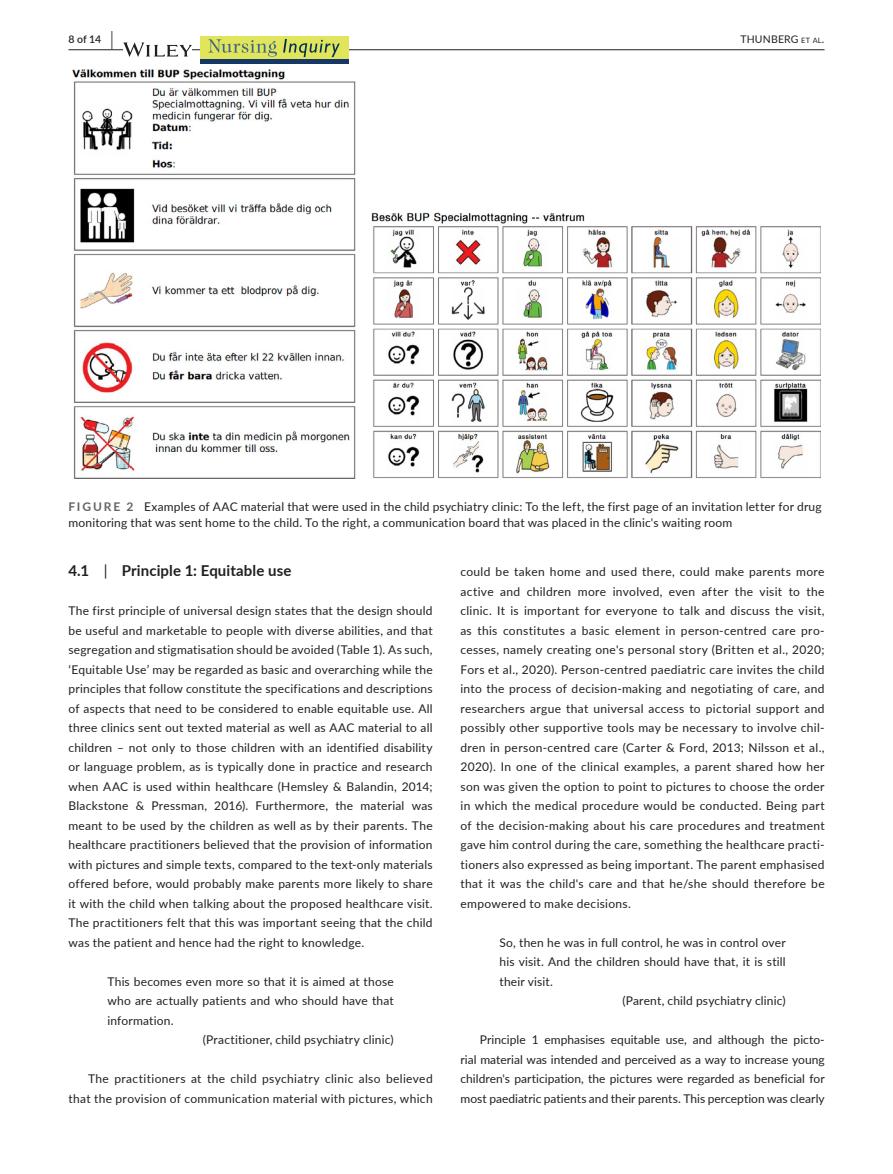
<style>
.page{position:relative;width:893px;height:1174px;background:#fff}
.page>*{position:absolute;margin:0;border:0;box-sizing:border-box;transform-origin:0 0}
.t1{font:700 15px "Lato";letter-spacing:.005em;color:#231f20}
.t2{font:12px/19.5px "Lato";letter-spacing:.015em;color:#231f20;text-align:justify}
.t3{font:10.5px "Lato";letter-spacing:.02em;color:#231f20}
.t4{font:600 10.5px "Lato";color:#231f20}
.s1{font-size:19.5px}
.s2{font-size:7.35px}
.s3{font-weight:700;color:#636366}
.s4{font-weight:400}
</style>
<div class="page">
<hr style="left:68px;top:49px;width:756px;height:1px;background:#231f20">
<svg style="left:123px;top:42px;width:69px;height:15px"></svg>
<div style="left:200px;top:36px;width:148px;height:27px;background:#e1e55c"></div>
<svg style="left:208px;top:39px;width:69px;height:18px"></svg>
<svg style="left:283px;top:39px;width:57px;height:18px"></svg>
<hr style="left:200px;top:59px;width:148px;height:4px;background:#173866">
<img style="left:72px;top:69px;width:749px;height:410px">
<p class="t4" style="left:68px;top:31px;width:46px">8 of 14 <span class="s1">|</span></p>
<p class="t3" style="left:740px;top:31px;width:86px">THUNBERG <span class="s2">et al</span>.</p>
<p class="t2" style="left:68px;top:498px;width:755px;line-height:16.5px"><span class="s3">FIGURE 2</span> Examples of AAC material that were used in the child psychiatry clinic: To the left, the first page of an invitation letter for drug monitoring that was sent home to the child. To the right, a communication board that was placed in the clinic's waiting room</p>
<p class="t1" style="left:68px;top:560px;width:224px">4.1 <span class="s4">|</span> Principle 1: Equitable use</p>
<p class="t2" style="left:68px;top:600px;width:366px">The first principle of universal design states that the design should be useful and marketable to people with diverse abilities, and that segregation and stigmatisation should be avoided (Table 1). As such, ‘Equitable Use’ may be regarded as basic and overarching while the principles that follow constitute the specifications and descriptions of aspects that need to be considered to enable equitable use. All three clinics sent out texted material as well as AAC material to all children – not only to those children with an identified disability or language problem, as is typically done in practice and research when AAC is used within healthcare (Hemsley &amp; Balandin, 2014; Blackstone &amp; Pressman, 2016). Furthermore, the material was meant to be used by the children as well as by their parents. The healthcare practitioners believed that the provision of information with pictures and simple texts, compared to the text-only materials offered before, would probably make parents more likely to share it with the child when talking about the proposed healthcare visit.<br>The practitioners felt that this was important seeing that the child was the patient and hence had the right to knowledge.</p>
<p class="t2" style="left:108px;top:971px;width:288px">This becomes even more so that it is aimed at those</p>
<p class="t2" style="left:108px;top:990px;width:288px">who are actually patients and who should have that</p>
<p class="t2" style="left:108px;top:1010px;width:67px">information.</p>
<p class="t2" style="left:203px;top:1029px;width:192px">(Practitioner, child psychiatry clinic)</p>
<p class="t2" style="left:69px;top:1068px;width:366px;text-align:right">The practitioners at the child psychiatry clinic also believed that the provision of communication material with pictures, which</p>
<p class="t2" style="left:460px;top:561px;width:366px">could be taken home and used there, could make parents more active and children more involved, even after the visit to the clinic. It is important for everyone to talk and discuss the visit, as this constitutes a basic element in person-centred care pro&shy;cesses, namely creating one's personal story (Britten et al., 2020; Fors et al., 2020). Person-centred paediatric care invites the child into the process of decision-making and negotiating of care, and researchers argue that universal access to pictorial support and possibly other supportive tools may be necessary to involve chil&shy;dren in person-centred care (Carter &amp; Ford, 2013; Nilsson et al., 2020). In one of the clinical examples, a parent shared how her son was given the option to point to pictures to choose the order in which the medical procedure would be conducted. Being part of the decision-making about his care procedures and treatment gave him control during the care, something the healthcare practi&shy;tioners also expressed as being important. The parent emphasised that it was the child's care and that he/she should therefore be empowered to make decisions.</p>
<p class="t2" style="left:499px;top:932px;width:288px">So, then he was in full control, he was in control over</p>
<p class="t2" style="left:499px;top:951px;width:288px">his visit. And the children should have that, it is still</p>
<p class="t2" style="left:499px;top:971px;width:55px">their visit.</p>
<p class="t2" style="left:622px;top:990px;width:165px">(Parent, child psychiatry clinic)</p>
<p class="t2" style="left:460px;top:1029px;width:366px;text-indent:19px">Principle 1 emphasises equitable use, and although the picto&shy;rial material was intended and perceived as a way to increase young children's participation, the pictures were regarded as beneficial for most paediatric patients and their parents. This perception was clearly</p>
</div>
